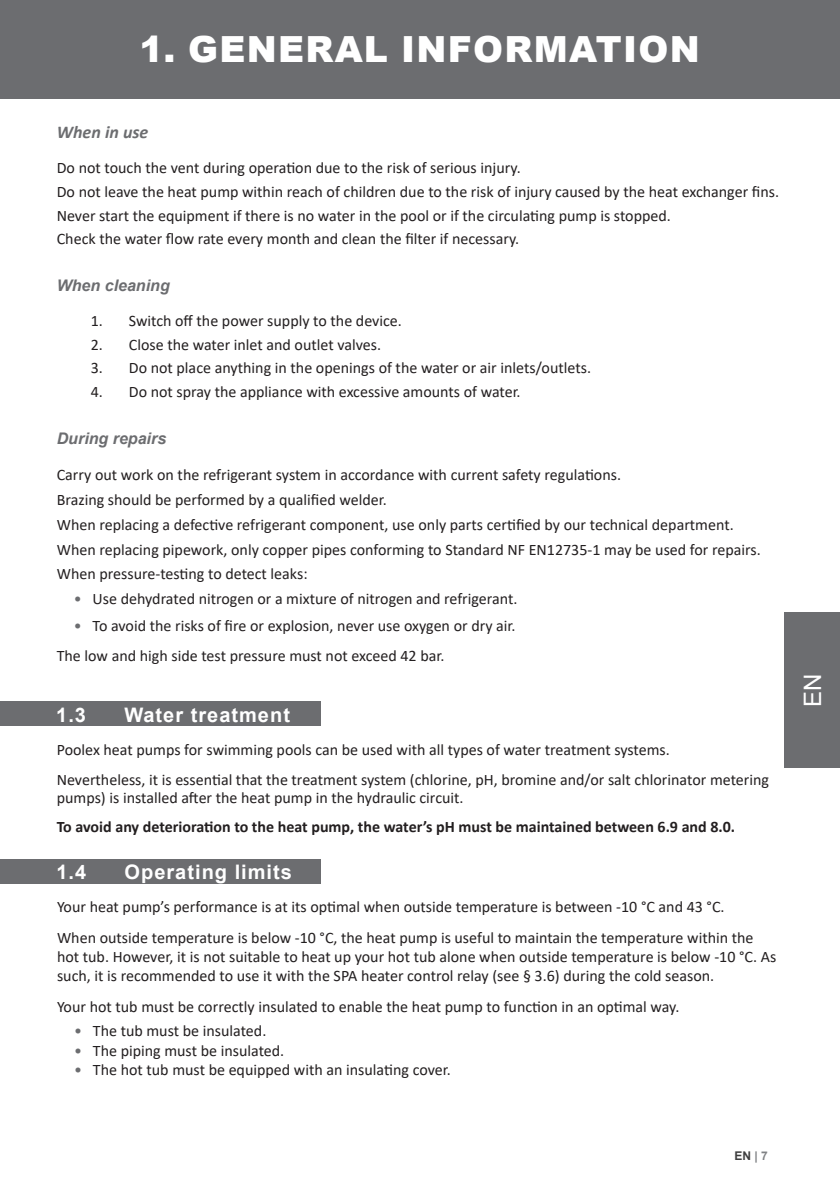
<style>
.page{position:relative;width:840px;height:1191px;background:#fff}
.page>*{position:absolute;margin:0;border:0;box-sizing:border-box;transform-origin:0 0}
.TITRE_Black{font:900 36px "Arial";letter-spacing:.035em;color:#fff}
.t1{font:24px "Arial";color:#fff}
.t2{font:700 20px "Arial";letter-spacing:.05em;color:#fff}
.Petit_titre_italic_g{font:italic 700 18px "Calibri";color:#6c6d70}
.t3{font:16px/19.2px "Calibri";color:#231f20}
.t4{font:700 16px "Calibri";color:#231f20}
.Petit_titre_italic_g-2{font:italic 700 16px "Arial";color:#6c6d70}
.t5{font:700 12px "Arial";color:#3e3e3f}
.s1{color:#6c6d70}
.s2{color:#808285}
</style>
<div class="page">
<div style="left:0;top:0;width:839px;height:98px;background:#6c6d70"></div>
<div style="left:784px;top:613px;width:55px;height:155px;background:#6c6d70"></div>
<div style="left:0;top:701px;width:320px;height:25px;background:#6c6d70"></div>
<div style="left:0;top:859px;width:320px;height:24px;background:#6c6d70"></div>
<p class="TITRE_Black" style="left:139px;top:23px;width:561px">1. GENERAL INFORMATION</p>
<p class="Petit_titre_italic_g" style="left:57px;top:119px;width:93px">When in use</p>
<p class="t3" style="left:57px;top:158px;width:465px">Do not touch the vent during operation due to the risk of serious injury.</p>
<p class="t3" style="left:57px;top:182px;width:723px">Do not leave the heat pump within reach of children due to the risk of injury caused by the heat exchanger fins.</p>
<p class="t3" style="left:57px;top:205px;width:615px">Never start the equipment if there is no water in the pool or if the circulating pump is stopped.</p>
<p class="t3" style="left:57px;top:229px;width:464px">Check the water flow rate every month and clean the filter if necessary.</p>
<p class="Petit_titre_italic_g-2" style="left:57px;top:275px;width:114px">When cleaning</p>
<p class="t3" style="left:91px;top:311px;width:312px">1. Switch off the power supply to the device.</p>
<p class="t3" style="left:91px;top:334px;width:291px">2. Close the water inlet and outlet valves.</p>
<p class="t3" style="left:91px;top:358px;width:501px">3. Do not place anything in the openings of the water or air inlets/outlets.</p>
<p class="t3" style="left:91px;top:382px;width:431px">4. Do not spray the appliance with excessive amounts of water.</p>
<p class="Petit_titre_italic_g-2" style="left:57px;top:427px;width:111px">During repairs</p>
<p class="t3" style="left:57px;top:464px;width:565px">Carry out work on the refrigerant system in accordance with current safety regulations.</p>
<p class="t3" style="left:57px;top:489px;width:331px">Brazing should be performed by a qualified welder.</p>
<p class="t3" style="left:57px;top:514px;width:678px">When replacing a defective refrigerant component, use only parts certified by our technical department.</p>
<p class="t3" style="left:57px;top:539px;width:705px">When replacing pipework, only copper pipes conforming to Standard NF EN12735-1 may be used for repairs.</p>
<p class="t3" style="left:57px;top:564px;width:252px">When pressure-testing to detect leaks:</p>
<p class="t3" style="left:74px;top:589px;width:445px"><span class="s1">•</span> Use dehydrated nitrogen or a mixture of nitrogen and refrigerant.</p>
<p class="t3" style="left:74px;top:615px;width:443px"><span class="s1">•</span> To avoid the risks of fire or explosion, never use oxygen or dry air.</p>
<p class="t3" style="left:57px;top:646px;width:389px">The low and high side test pressure must not exceed 42 bar.</p>
<p class="t2" style="left:56px;top:700px;width:31px">1.3</p>
<p class="t2" style="left:124px;top:700px;width:167px">Water treatment</p>
<p class="t3" style="left:57px;top:740px;width:614px">Poolex heat pumps for swimming pools can be used with all types of water treatment systems.</p>
<p class="t3" style="left:57px;top:770px;width:713px;line-height:18px">Nevertheless, it is essential that the treatment system (chlorine, pH, bromine and/or salt chlorinator metering pumps) is installed after the heat pump in the hydraulic circuit.</p>
<p class="t4" style="left:57px;top:815px;width:679px">To avoid any deterioration to the heat pump, the water’s pH must be maintained between 6.9 and 8.0.</p>
<p class="t2" style="left:56px;top:858px;width:31px">1.4</p>
<p class="t2" style="left:124px;top:858px;width:169px">Operating limits</p>
<p class="t3" style="left:57px;top:896px;width:668px">Your heat pump’s performance is at its optimal when outside temperature is between -10 °C and 43 °C.</p>
<p class="t3" style="left:57px;top:927px;width:720px">When outside temperature is below -10 °C, the heat pump is useful to maintain the temperature within the hot tub. However, it is not suitable to heat up your hot tub alone when outside temperature is below -10 °C. As such, it is recommended to use it with the SPA heater control relay (see § 3.6) during the cold season.</p>
<p class="t3" style="left:57px;top:996px;width:623px">Your hot tub must be correctly insulated to enable the heat pump to function in an optimal way.</p>
<p class="t3" style="left:74px;top:1021px;width:194px"><span class="s1">•</span> The tub must be insulated.</p>
<p class="t3" style="left:74px;top:1040px;width:212px"><span class="s1">•</span> The piping must be insulated.</p>
<p class="t3" style="left:74px;top:1059px;width:378px"><span class="s1">•</span> The hot tub must be equipped with an insulating cover.</p>
<h2 class="t1" style="left:795px;top:707px;width:35px;rotate:-90deg">EN</h2>
<p class="t5" style="left:734px;top:1147px;width:35px">EN <span class="s2">| 7</span></p>
</div>
